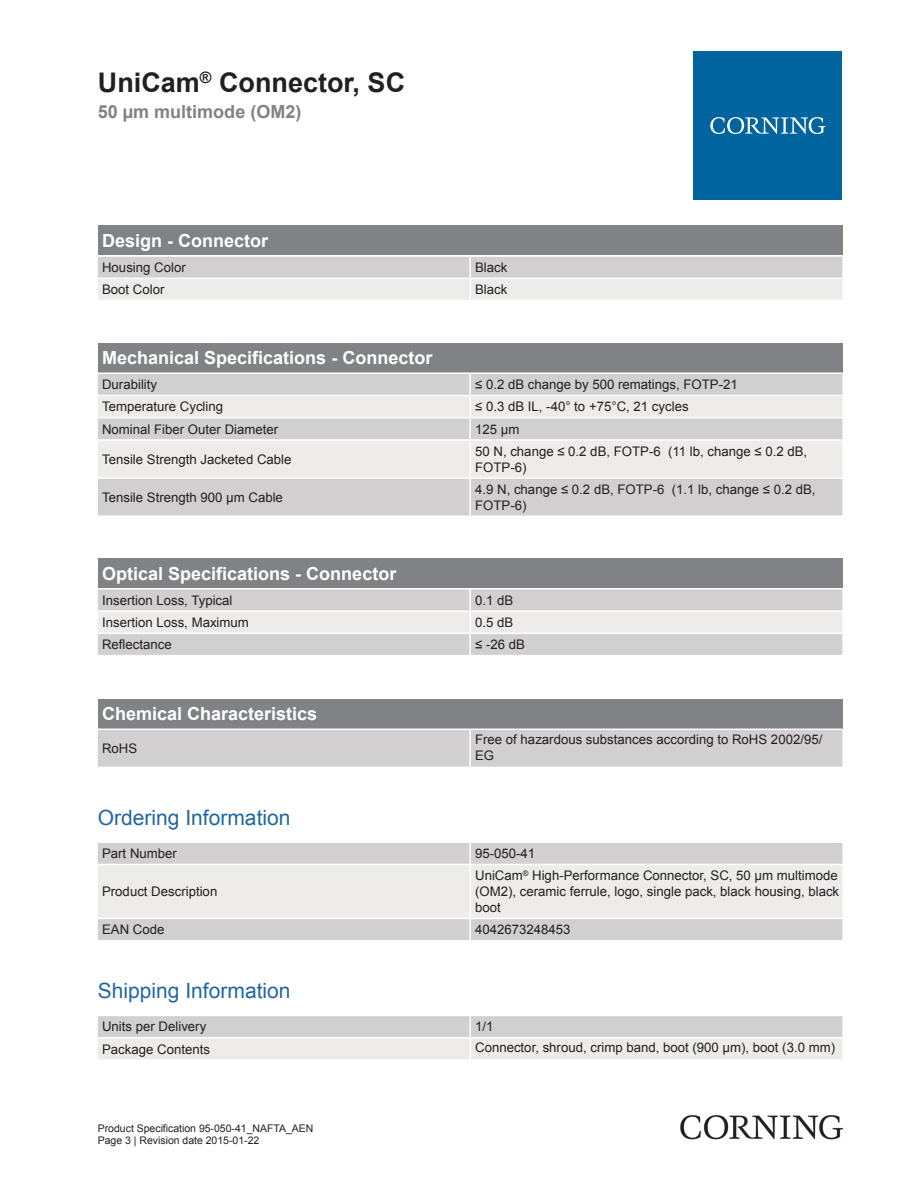
<style>
.page{position:relative;width:919px;height:1187px;background:#fff}
.page>*{position:absolute;margin:0;border:0;box-sizing:border-box;transform-origin:0 0}
.t1{font:700 27px "Arial";color:#231f20}
.t2{font:21px "Arial";color:#2166a2}
.t3{font:700 18px "Arial";color:#fff}
.t4{font:700 18px "Arial";color:#808285}
.t5{font:13.2px/15.9px "Arial";color:#231f20}
.t6{font:10.5px/12.6px "Arial";color:#231f20}
</style>
<div class="page">
<div style="left:98px;top:225px;width:744px;height:30px;background:#808285"></div>
<svg style="left:98px;top:257px;width:744px;height:43px;background:#dfdddd"></svg>
<hr style="left:469px;top:257px;width:2px;height:20px;background:#fff">
<hr style="left:469px;top:279px;width:2px;height:21px;background:#fff">
<hr style="left:98px;top:277px;width:372px;height:2px;background:#fff">
<hr style="left:470px;top:277px;width:372px;height:2px;background:#fff">
<div style="left:98px;top:342px;width:744px;height:30px;background:#808285"></div>
<div style="left:98px;top:374px;width:744px;height:141px;background:#d1cfcf"></div>
<svg style="left:98px;top:396px;width:744px;height:81px;background:#e6e4e4"></svg>
<hr style="left:469px;top:374px;width:2px;height:20px;background:#fff">
<hr style="left:469px;top:396px;width:2px;height:21px;background:#fff">
<hr style="left:469px;top:418px;width:2px;height:21px;background:#fff">
<hr style="left:469px;top:440px;width:2px;height:37px;background:#fff">
<hr style="left:469px;top:479px;width:2px;height:36px;background:#fff">
<hr style="left:98px;top:394px;width:372px;height:2px;background:#fff">
<hr style="left:470px;top:394px;width:372px;height:2px;background:#fff">
<hr style="left:98px;top:417px;width:372px;height:1px;background:#fff">
<hr style="left:470px;top:417px;width:372px;height:1px;background:#fff">
<hr style="left:98px;top:439px;width:372px;height:1px;background:#fff">
<hr style="left:470px;top:439px;width:372px;height:1px;background:#fff">
<hr style="left:98px;top:477px;width:372px;height:2px;background:#fff">
<hr style="left:470px;top:477px;width:372px;height:2px;background:#fff">
<div style="left:98px;top:558px;width:744px;height:30px;background:#808285"></div>
<div style="left:98px;top:589px;width:744px;height:65px;background:#d1cfcf"></div>
<div style="left:98px;top:611px;width:744px;height:21px;background:#edeceb"></div>
<hr style="left:469px;top:589px;width:2px;height:21px;background:#fff">
<hr style="left:469px;top:611px;width:2px;height:21px;background:#fff">
<hr style="left:469px;top:634px;width:2px;height:20px;background:#fff">
<hr style="left:98px;top:610px;width:372px;height:1px;background:#fff">
<hr style="left:470px;top:610px;width:372px;height:1px;background:#fff">
<hr style="left:98px;top:632px;width:372px;height:2px;background:#fff">
<hr style="left:470px;top:632px;width:372px;height:2px;background:#fff">
<div style="left:98px;top:698px;width:744px;height:30px;background:#808285"></div>
<div style="left:98px;top:730px;width:744px;height:36px;background:#d1cfcf"></div>
<hr style="left:469px;top:730px;width:2px;height:36px;background:#fff">
<div style="left:98px;top:843px;width:744px;height:96px;background:#d1cfcf"></div>
<div style="left:98px;top:865px;width:744px;height:52px;background:#edeceb"></div>
<hr style="left:469px;top:842px;width:2px;height:21px;background:#fff">
<hr style="left:469px;top:865px;width:2px;height:52px;background:#fff">
<hr style="left:469px;top:919px;width:2px;height:20px;background:#fff">
<hr style="left:98px;top:863px;width:372px;height:2px;background:#fff">
<hr style="left:470px;top:863px;width:372px;height:2px;background:#fff">
<hr style="left:98px;top:917px;width:372px;height:2px;background:#fff">
<hr style="left:470px;top:917px;width:372px;height:2px;background:#fff">
<svg style="left:98px;top:1016px;width:744px;height:43px;background:#dfdedd"></svg>
<hr style="left:469px;top:1016px;width:2px;height:20px;background:#fff">
<hr style="left:469px;top:1038px;width:2px;height:21px;background:#fff">
<hr style="left:98px;top:1036px;width:372px;height:2px;background:#fff">
<hr style="left:470px;top:1036px;width:372px;height:2px;background:#fff">
<div style="left:693px;top:51px;width:149px;height:149px;background:#00649e"></div>
<svg style="left:710px;top:117px;width:115px;height:17px"></svg>
<img style="left:680px;top:1115px;width:162px;height:24px">
<h1 class="t1" style="left:98px;top:64px;width:309px">UniCam<sup>®</sup> Connector, SC</h1>
<h3 class="t4" style="left:98px;top:100px;width:205px">50 µm multimode (OM2)</h3>
<h3 class="t3" style="left:102px;top:228px;width:168px">Design - Connector</h3>
<p class="t5" style="left:102px;top:259px;width:85px">Housing Color</p>
<p class="t5" style="left:475px;top:259px;width:34px">Black</p>
<p class="t5" style="left:102px;top:282px;width:64px">Boot Color</p>
<p class="t5" style="left:475px;top:282px;width:34px">Black</p>
<h3 class="t3" style="left:102px;top:346px;width:332px">Mechanical Specifications - Connector</h3>
<p class="t5" style="left:102px;top:376px;width:57px">Durability</p>
<p class="t5" style="left:475px;top:376px;width:264px">≤ 0.2 dB change by 500 rematings, FOTP-21</p>
<p class="t5" style="left:102px;top:399px;width:123px">Temperature Cycling</p>
<p class="t5" style="left:475px;top:399px;width:215px">≤ 0.3 dB IL, -40° to +75°C, 21 cycles</p>
<p class="t5" style="left:102px;top:421px;width:178px">Nominal Fiber Outer Diameter</p>
<p class="t5" style="left:475px;top:421px;width:46px">125 µm</p>
<p class="t5" style="left:102px;top:451px;width:191px">Tensile Strength Jacketed Cable</p>
<p class="t5" style="left:475px;top:443px;width:333px">50 N, change ≤ 0.2 dB, FOTP-6 (11 lb, change ≤ 0.2 dB,<br>FOTP-6)</p>
<p class="t5" style="left:102px;top:489px;width:182px">Tensile Strength 900 µm Cable</p>
<p class="t5" style="left:475px;top:481px;width:342px">4.9 N, change ≤ 0.2 dB, FOTP-6 (1.1 lb, change ≤ 0.2 dB,<br>FOTP-6)</p>
<h3 class="t3" style="left:102px;top:561px;width:296px">Optical Specifications - Connector</h3>
<p class="t5" style="left:102px;top:592px;width:132px">Insertion Loss, Typical</p>
<p class="t5" style="left:475px;top:592px;width:40px">0.1 dB</p>
<p class="t5" style="left:102px;top:614px;width:148px">Insertion Loss, Maximum</p>
<p class="t5" style="left:475px;top:614px;width:40px">0.5 dB</p>
<p class="t5" style="left:102px;top:636px;width:71px">Reflectance</p>
<p class="t5" style="left:475px;top:636px;width:51px">≤ -26 dB</p>
<h3 class="t3" style="left:102px;top:701px;width:217px">Chemical Characteristics</h3>
<p class="t5" style="left:102px;top:740px;width:37px">RoHS</p>
<p class="t5" style="left:475px;top:731px;width:349px">Free of hazardous substances according to RoHS 2002/95/<br>EG</p>
<h2 class="t2" style="left:98px;top:803px;width:194px">Ordering Information</h2>
<p class="t5" style="left:102px;top:845px;width:76px">Part Number</p>
<p class="t5" style="left:475px;top:845px;width:62px">95-050-41</p>
<p class="t5" style="left:102px;top:883px;width:117px">Product Description</p>
<p class="t5" style="left:475px;top:867px;width:365px;text-align:justify">UniCam<sup>®</sup> High-Performance Connector, SC, 50 µm multimode (OM2), ceramic ferrule, logo, single pack, black housing, black boot</p>
<p class="t5" style="left:102px;top:921px;width:64px">EAN Code</p>
<p class="t5" style="left:475px;top:921px;width:97px">4042673248453</p>
<h2 class="t2" style="left:98px;top:976px;width:194px">Shipping Information</h2>
<p class="t5" style="left:102px;top:1018px;width:106px">Units per Delivery</p>
<p class="t5" style="left:475px;top:1018px;width:20px">1/1</p>
<p class="t5" style="left:102px;top:1040px;width:109px">Package Contents</p>
<p class="t5" style="left:475px;top:1039px;width:361px">Connector, shroud, crimp band, boot (900 µm), boot (3.0 mm)</p>
<p class="t6" style="left:98px;top:1121px;width:217px">Product Specification 95-050-41_NAFTA_AEN<br>Page 3 | Revision date 2015-01-22</p>
</div>
